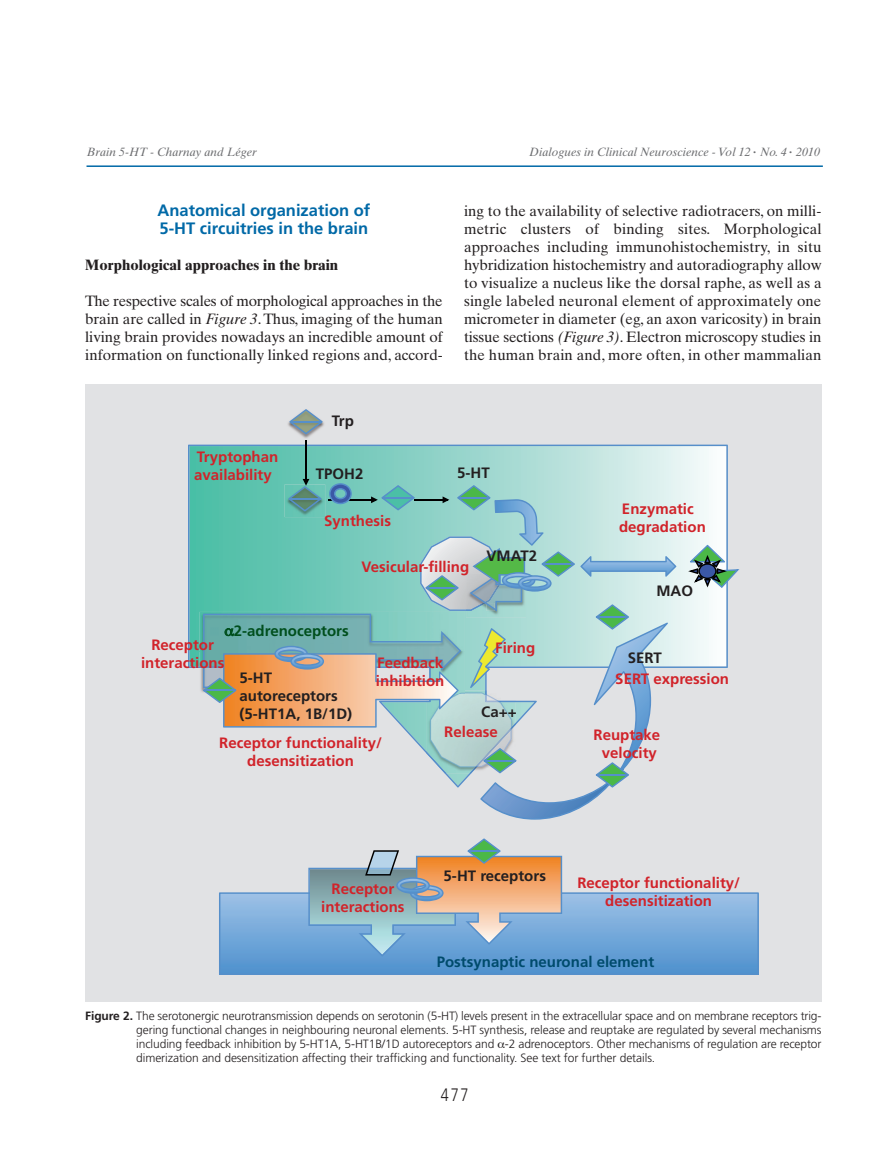
<style>
.page{position:relative;width:894px;height:1149px;background:#fff}
.page>*{position:absolute;margin:0;border:0;box-sizing:border-box;transform-origin:0 0}
.t1{font:300 18px "Frutiger";color:#231f20;scale:.8 1}
.t2{font:700 16.5px/18px "Frutiger";color:#0069a7}
.t3{font:15px/18px "Times Ten";color:#231f20;text-align:justify}
.t4{font:700 15px/18px "Frutiger";color:#d1232a;text-align:center}
.t5{font:700 15px/18.1px "Frutiger";color:#231f20}
.t6{font:700 15px "Times Ten";color:#231f20}
.t7{font:700 15px "Frutiger";color:#004b6c}
.t8{font:700 15px "Frutiger";color:#004f1d}
.t9{font:300 12px/14.2px "Frutiger";letter-spacing:-.005em;color:#231f20;text-align:justify}
.t10{font:italic 12px "Times Ten";color:#6c6d70}
.s1{font-style:italic}
.s2{font-weight:700}
</style>
<div class="page">
<hr style="left:86px;top:165px;width:736px;height:2px;background:#0069a7">
<div style="left:85px;top:384px;width:736px;height:617px;background:#e1e2e4"></div>
<svg style="left:188px;top:444px;width:539px;height:224px;background:#a7dad4"></svg>
<img style="left:199px;top:650px;width:4px;height:16px">
<svg style="left:219px;top:892px;width:539px;height:82px;background:#70a5d7"></svg>
<img style="left:288px;top:421px;width:36px;height:17px">
<svg style="left:289px;top:409px;width:33px;height:25px"></svg>
<svg style="left:687px;top:544px;width:52px;height:44px"></svg>
<svg style="left:308px;top:838px;width:254px;height:118px"></svg>
<hr style="left:305px;top:439px;width:1px;height:44px;background:#000">
<svg style="left:203px;top:479px;width:473px;height:341px"></svg>
<p class="t10" style="left:87px;top:147px;width:171px">Brain 5-HT - Charnay and Léger</p>
<p class="t10" style="left:529px;top:147px;width:292px">Dialogues in Clinical Neuroscience - Vol 12 <sup>.</sup> No. 4 <sup>.</sup> 2010</p>
<p class="t2" style="left:158px;top:203px;width:214px">Anatomical organization of<br>5-HT circuitries in the brain</p>
<p class="t6" style="left:85px;top:260px;width:254px">Morphological approaches in the brain</p>
<p class="t3" style="left:85px;top:293px;width:359px">The respective scales of morphological approaches in the brain are called in <span class="s1">Figure 3</span>. Thus, imaging of the human living brain provides nowadays an incredible amount of information on functionally linked regions and, accord-</p>
<p class="t3" style="left:464px;top:203px;width:359px">ing to the availability of selective radiotracers, on milli&shy;metric clusters of binding sites. Morphological approaches including immunohistochemistry, in situ hybridization histochemistry and autoradiography allow to visualize a nucleus like the dorsal raphe, as well as a single labeled neuronal element of approximately one micrometer in diameter (eg, an axon varicosity) in brain tissue sections <span class="s1">(Figure 3)</span>. Electron microscopy studies in the human brain and, more often, in other mammalian</p>
<p class="t4" style="left:194px;top:449px;width:85px;text-align:left">Tryptophan availability</p>
<p class="t5" style="left:332px;top:413px;width:23px">Trp</p>
<p class="t5" style="left:315px;top:466px;width:49px">TPOH2</p>
<p class="t5" style="left:457px;top:465px;width:34px">5-HT</p>
<p class="t4" style="left:324px;top:513px;width:68px">Synthesis</p>
<p class="t4" style="left:361px;top:559px;width:109px">Vesicular-filling</p>
<p class="t5" style="left:486px;top:547px;width:52px">VMAT2</p>
<p class="t4" style="left:141px;top:637px;width:85px">Receptor interactions</p>
<p class="t8" style="left:234px;top:624px;width:116px">2-adrenoceptors</p>
<p class="t5" style="left:239px;top:669px;width:34px">5-HT</p>
<p class="t5" style="left:239px;top:687px;width:114px">autoreceptors (5-HT1A, 1B/1D)</p>
<p class="t4" style="left:376px;top:654px;width:70px;text-align:left">Feedback inhibition</p>
<p class="t4" style="left:495px;top:640px;width:42px">Firing</p>
<p class="t5" style="left:481px;top:703px;width:37px">Ca++</p>
<p class="t4" style="left:618px;top:500px;width:88px;text-align:left">Enzymatic degradation</p>
<p class="t5" style="left:656px;top:582px;width:38px">MAO</p>
<p class="t5" style="left:627px;top:650px;width:35px">SERT</p>
<p class="t4" style="left:615px;top:671px;width:115px">SERT expression</p>
<p class="t4" style="left:219px;top:734px;width:164px">Receptor functionality/ desensitization</p>
<p class="t4" style="left:444px;top:724px;width:55px">Release</p>
<p class="t4" style="left:593px;top:726px;width:68px">Reuptake velocity</p>
<p class="t4" style="left:321px;top:880px;width:85px">Receptor interactions</p>
<p class="t5" style="left:443px;top:867px;width:104px">5-HT receptors</p>
<p class="t4" style="left:577px;top:875px;width:164px">Receptor functionality/ desensitization</p>
<p class="t7" style="left:436px;top:955px;width:219px">Postsynaptic neuronal element</p>
<p class="t9" style="left:136px;top:1008px;width:686px;text-indent:-51px"><span class="s2">Figure 2.</span> The serotonergic neurotransmission depends on serotonin (5-HT) levels present in the extracellular space and on membrane receptors trig&shy;gering functional changes in neighbouring neuronal elements. 5-HT synthesis, release and reuptake are regulated by several mechanisms including feedback inhibition by 5-HT1A, 5-HT1B/1D autoreceptors and -2 adrenoceptors. Other mechanisms of regulation are receptor dimerization and desensitization affecting their trafficking and functionality. See text for further details.</p>
<p class="t1" style="left:440px;top:1086px;width:36px">477</p>
</div>
